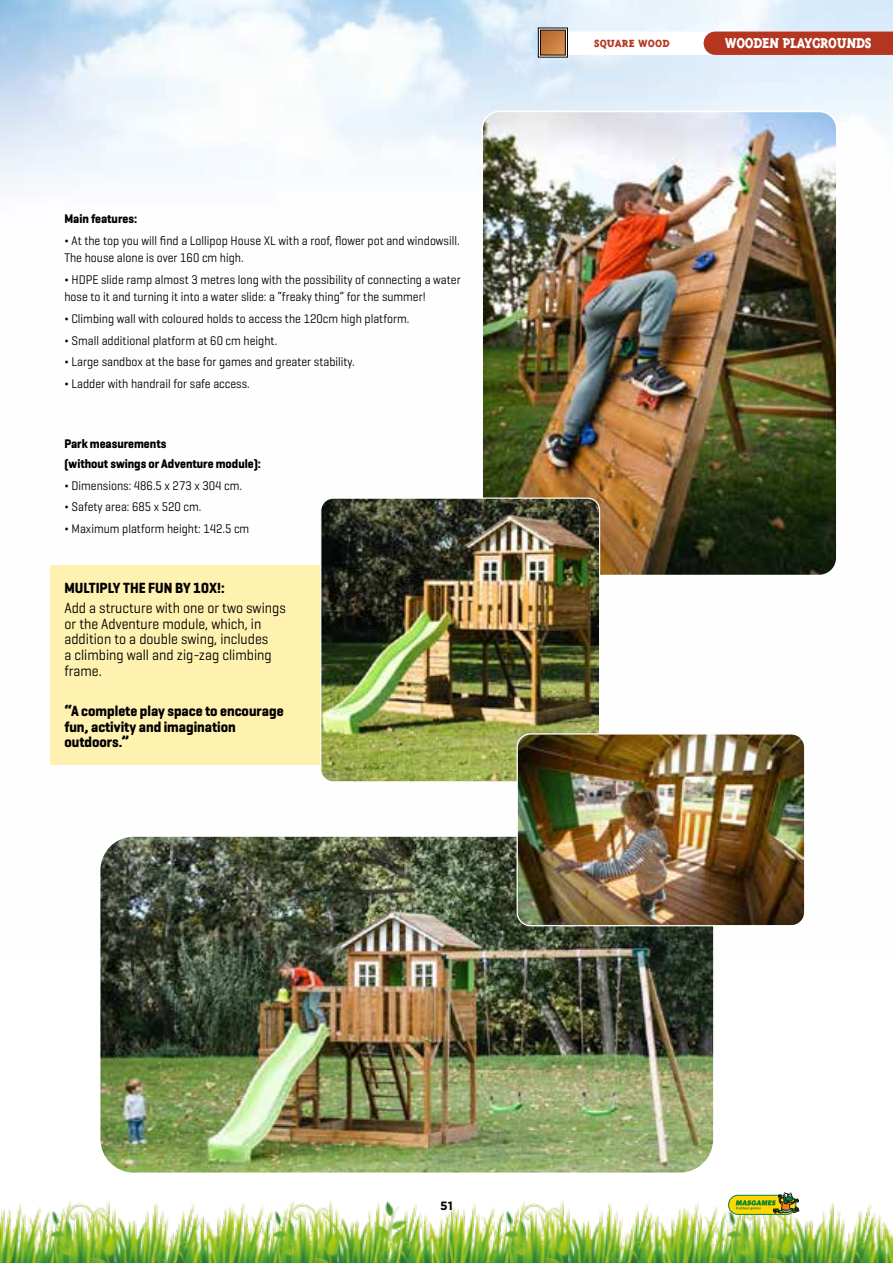
<style>
.page{position:relative;width:893px;height:1263px;background:#fff}
.page>*{position:absolute;margin:0;border:0;box-sizing:border-box;transform-origin:0 0}
.t1{font:800 16.5px "Triplex Serif";letter-spacing:-.025em;color:#fff;scale:.9 1}
.t2{font:15px/15.8px "Geogrotesque";color:#000;scale:.92 1}
.t3{font:700 15px/15.8px "Geogrotesque";color:#000;scale:.92 1}
.t4{font:12.75px/21.8px "Geogrotesque";color:#000;scale:.92 1}
.t5{font:700 12.75px/20px "Geogrotesque";color:#000;scale:.92 1}
.t6{font:800 12px "Triplex Serif";letter-spacing:.01em;color:#b53620}
.t7{font:700 12px "Gotham";color:#000}
</style>
<div class="page">
<img style="left:0;top:1200px;width:893px;height:63px">
<img style="left:0;top:0;width:893px;height:185px">
<svg style="left:728px;top:1192px;width:71px;height:23px;background:#acb240"></svg>
<div style="left:50px;top:565px;width:335px;height:200px;background:#fff1b0"></div>
<img style="left:482px;top:111px;width:355px;height:462px">
<div style="left:481px;top:111px;width:357px;height:465px;border:2px solid #fff;border-radius:18px"></div>
<img style="left:101px;top:837px;width:611px;height:335px">
<div style="left:97px;top:833px;width:619px;height:343px;border:3px solid #fff;border-radius:35px"></div>
<img style="left:322px;top:498px;width:278px;height:282px">
<div style="left:320px;top:497px;width:280px;height:285px;border:1px solid #fff;border-radius:12px"></div>
<img style="left:517px;top:734px;width:286px;height:192px">
<div style="left:517px;top:733px;width:288px;height:193px;border:1px solid #fff;border-radius:13px"></div>
<div style="left:538px;top:28px;width:30px;height:29px;border:1px solid #020203"></div>
<svg style="left:540px;top:30px;width:353px;height:25px"></svg>
<p class="t5" style="left:64px;top:209px;width:80px">Main features:</p>
<p class="t4" style="left:64px;top:231px;width:431px;line-height:17.4px">¬ At the top you will find a Lollipop House XL with a roof, flower pot and windowsill.<br>The house alone is over 160 cm high.</p>
<p class="t4" style="left:64px;top:270px;width:432px;line-height:17.4px">¬ HDPE slide ramp almost 3 metres long with the possibility of connecting a water hose to it and turning it into a water slide: a “freaky thing” for the summer!</p>
<p class="t4" style="left:64px;top:307px;width:376px">¬ Climbing wall with coloured holds to access the 120cm high platform. ¬ Small additional platform at 60 cm height.<br>¬ Large sandbox at the base for games and greater stability.<br>¬ Ladder with handrail for safe access.</p>
<p class="t5" style="left:64px;top:434px;width:215px">Park measurements<br>(without swings or Adventure module):</p>
<p class="t4" style="left:64px;top:474px;width:202px">¬ Dimensions: 486.5 x 273 x 304 cm. ¬ Safety area: 685 x 520 cm.<br>¬ Maximum platform height: 142.5 cm</p>
<p class="t3" style="left:64px;top:580px;width:176px">MULTIPLY THE FUN BY 10X!:</p>
<p class="t2" style="left:64px;top:599px;width:242px">Add a structure with one or two swings or the Adventure module, which, in addition to a double swing, includes<br>a climbing wall and zig-zag climbing frame.</p>
<p class="t3" style="left:64px;top:703px;width:240px">“A complete play space to encourage fun, activity and imagination outdoors.”</p>
<p class="t6" style="left:594px;top:37px;width:77px">SQUARE WOOD</p>
<p class="t1" style="left:725px;top:34px;width:164px">WOODEN PLAYGROUNDS</p>
<p class="t7" style="left:440px;top:1198px;width:14px">51</p>
</div>
